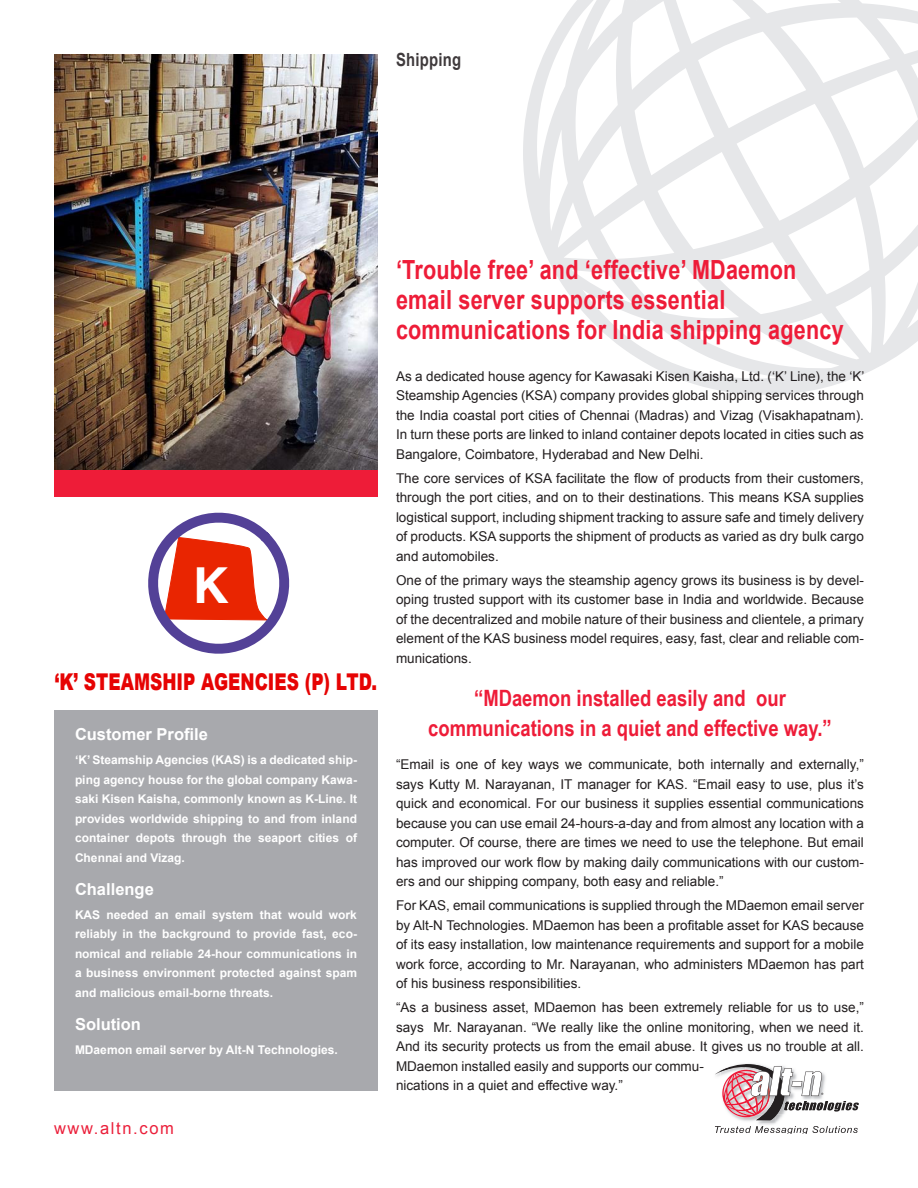
<style>
.page{position:relative;width:918px;height:1188px;background:#fff}
.page>*{position:absolute;margin:0;border:0;box-sizing:border-box;transform-origin:0 0}
.t1{font:700 49.65px "Helvetica";color:#fff}
.Headline_Title{font:700 26.4px/30px "Arial";letter-spacing:.01em;color:#ee1c38;scale:.82 1}
.K_Steamship_Logo{font:900 23.1px "Arial";color:#e60303;scale:.74 1}
.t2{font:700 22.5px/30px "Arial Narrow";color:#ee1c38;text-align:center}
.Customer_Category{font:700 18.15px "Arial";letter-spacing:.015em;color:#3f3a3c;scale:.82 1}
.Company_Profile_Head{font:700 16.5px "Arial";color:#fff}
.t3{font:16.5px "Arial";letter-spacing:.1em;color:#eb1f3a}
.Body_Body{font:13.5px/19.5px "Arial";color:#231f20;text-align:justify}
.Company_Profile_Body{font:700 12px/19.5px "Arial";color:#fff;text-align:justify}
</style>
<div class="page">
<svg style="left:523px;top:0;width:395px;height:395px"></svg>
<div style="left:54px;top:54px;width:324px;height:443px;background:#ee1c38"></div>
<img style="left:54px;top:54px;width:324px;height:415px">
<img style="left:758px;top:1120px;width:21px;height:5px">
<img style="left:741px;top:1120px;width:35px;height:3px">
<svg style="left:715px;top:1063px;width:144px;height:57px"></svg>
<svg style="left:715px;top:1126px;width:143px;height:8px"></svg>
<div style="left:54px;top:710px;width:324px;height:380px;background:#a8a9ad"></div>
<svg style="left:148px;top:512px;width:142px;height:142px"></svg>
<p class="Customer_Category" style="left:396px;top:48px;width:81px">Shipping</p>
<p class="t1" style="left:193px;top:556px;width:37px">K</p>
<p class="K_Steamship_Logo" style="left:55px;top:665px;width:438px">‘K’ STEAMSHIP AGENCIES (P) LTD.</p>
<p class="Company_Profile_Head" style="left:75px;top:723px;width:134px">Customer Profile</p>
<p class="Company_Profile_Body" style="left:75px;top:751px;width:284px">‘K’ Steamship Agencies (KAS) is a dedicated ship&shy;ping agency house for the global company Kawa&shy;saki Kisen Kaisha, commonly known as K-Line. It provides worldwide shipping to and from inland container depots through the seaport cities of Chennai and Vizag.</p>
<p class="Company_Profile_Head" style="left:75px;top:878px;width:80px">Challenge</p>
<p class="Company_Profile_Body" style="left:75px;top:905px;width:284px">KAS needed an email system that would work reliably in the background to provide fast, eco&shy;nomical and reliable 24-hour communications in a business environment protected against spam and malicious email-borne threats.</p>
<p class="Company_Profile_Head" style="left:75px;top:1013px;width:67px">Solution</p>
<p class="Company_Profile_Body" style="left:75px;top:1040px;width:264px">MDaemon email server by Alt-N Technologies.</p>
<p class="t3" style="left:54px;top:1117px;width:121px">www.altn.com</p>
<p class="Headline_Title" style="left:396px;top:255px;width:548px">‘Trouble free’ and ‘effective’ MDaemon email server supports essential communications for India shipping agency</p>
<p class="Body_Body" style="left:396px;top:366px;width:470px">As a dedicated house agency for Kawasaki Kisen Kaisha, Ltd. (‘K’ Line), the ‘K’ Steamship Agencies (KSA) company provides global shipping services through the India coastal port cities of Chennai (Madras) and Vizag (Visakhapatnam).<br>In turn these ports are linked to inland container depots located in cities such as Bangalore, Coimbatore, Hyderabad and New Delhi.</p>
<p class="Body_Body" style="left:396px;top:468px;width:470px">The core services of KSA facilitate the flow of products from their customers, through the port cities, and on to their destinations. This means KSA supplies logistical support, including shipment tracking to assure safe and timely delivery of products. KSA supports the shipment of products as varied as dry bulk cargo and automobiles.</p>
<p class="Body_Body" style="left:396px;top:570px;width:469px">One of the primary ways the steamship agency grows its business is by devel&shy;oping trusted support with its customer base in India and worldwide. Because of the decentralized and mobile nature of their business and clientele, a primary element of the KAS business model requires, easy, fast, clear and reliable com&shy;munications.</p>
<p class="t2" style="left:428px;top:682px;width:405px">“MDaemon installed easily and our communications in a quiet and effective way.”</p>
<p class="Body_Body" style="left:396px;top:755px;width:469px">“Email is one of key ways we communicate, both internally and externally,” says Kutty M. Narayanan, IT manager for KAS. “Email easy to use, plus it’s quick and economical. For our business it supplies essential communications because you can use email 24-hours-a-day and from almost any location with a computer. Of course, there are times we need to use the telephone. But email has improved our work flow by making daily communications with our custom&shy;ers and our shipping company, both easy and reliable.”</p>
<p class="Body_Body" style="left:396px;top:896px;width:469px">For KAS, email communications is supplied through the MDaemon email server by Alt-N Technologies. MDaemon has been a profitable asset for KAS because of its easy installation, low maintenance requirements and support for a mobile work force, according to Mr. Narayanan, who administers MDaemon has part of his business responsibilities.</p>
<p class="Body_Body" style="left:396px;top:998px;width:469px;text-align:left">“As a business asset, MDaemon has been extremely reliable for us to use,” says Mr. Narayanan. “We really like the online monitoring, when we need it.<br>And its security protects us from the email abuse. It gives us no trouble at all.<br>MDaemon installed easily and supports our commu-<br>nications in a quiet and effective way.”</p>
</div>
